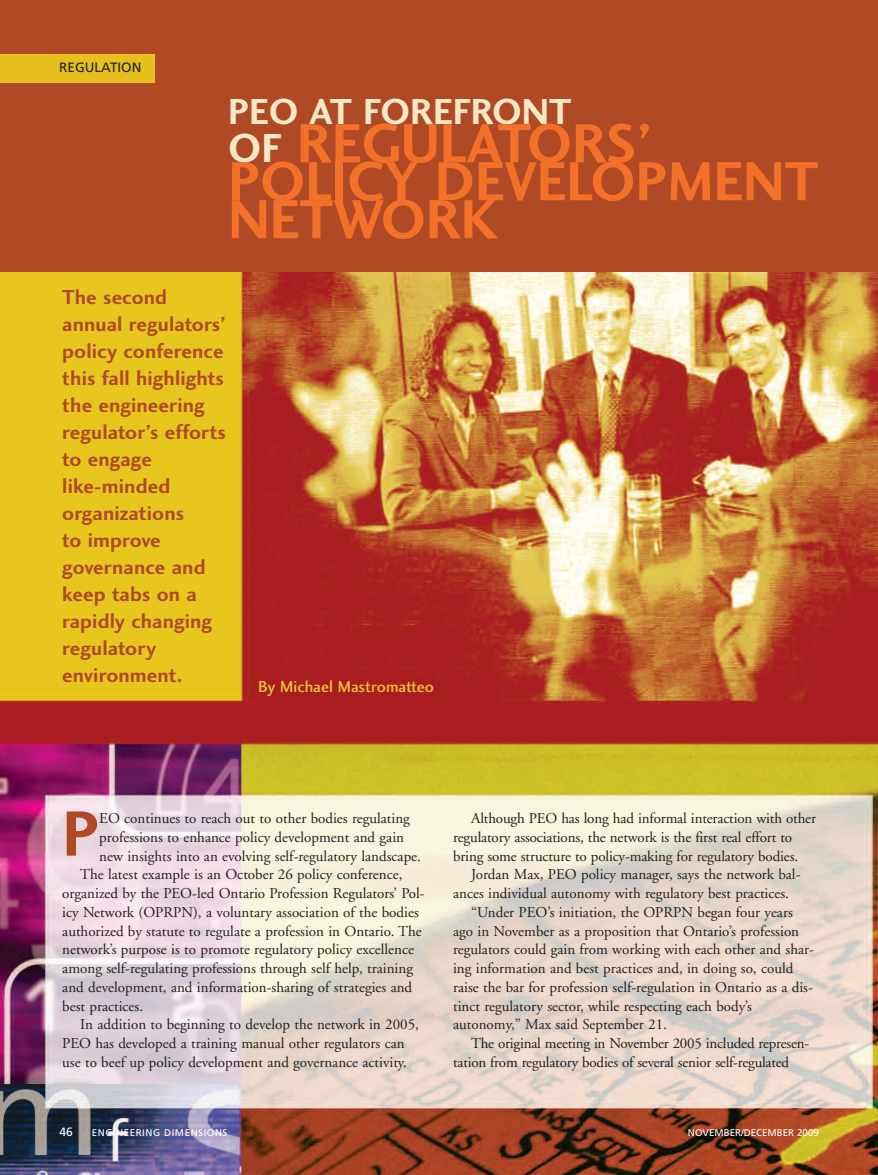
<style>
.page{position:relative;width:878px;height:1175px;background:#fff}
.page>*{position:absolute;margin:0;border:0;box-sizing:border-box;transform-origin:0 0}
.t1{font:66.15px "Charlotte Sans Bold Plain";color:#b04926}
.t2{font:57px "Charlotte Sans Bold Plain";color:#f37028}
.t3{font:37.5px "Charlotte Sans Bold Plain";color:#f4e8c5}
.t4{font:21px/27px "Charlotte Sans Bold Plain";letter-spacing:.005em;color:#b04926}
.t5{font:16.5px "Charlotte Sans Medium Plain";color:#e8c538}
.t6{font:15px/18.8px "Adobe Garamond";color:#231f20}
.t7{font:13.5px "Frutiger";color:#231f20}
.t8{font:12px "Frutiger";color:#fff}
.t9{font:9.75px "Frutiger";letter-spacing:.055em;color:#fff}
.t10{font:9.75px "Frutiger";color:#fff}
.s1{font-size:42px;color:#f4e8c5}
</style>
<div class="page">
<div style="left:0;top:0;width:878px;height:273px;background:#b04926"></div>
<div style="left:0;top:54px;width:155px;height:29px;background:#e6c11d"></div>
<img style="left:0;top:272px;width:878px;height:902px">
<p class="t7" style="left:59px;top:62px;width:84px">REGULATION</p>
<h3 class="t3" style="left:228px;top:98px;width:344px">PEO AT FOREFRONT</h3>
<h2 class="t2" style="left:228px;top:122px;width:426px"><span class="s1">OF</span> REGULATORS’</h2>
<h2 class="t2" style="left:228px;top:160px;width:591px">POLICY DEVELOPMENT</h2>
<h2 class="t2" style="left:228px;top:198px;width:272px">NETWORK</h2>
<h3 class="t4" style="left:62px;top:286px;width:165px">The second annual regulators’ policy conference this fall highlights the engineering regulator’s efforts to engage like-minded organizations<br>to improve governance and keep tabs on a rapidly changing regulatory environment.</h3>
<p class="t5" style="left:258px;top:680px;width:177px">By Michael Mastromatteo</p>
<h1 class="t1" style="left:62px;top:809px;width:39px">P</h1>
<p class="t6" style="left:99px;top:810px;width:312px">EO continues to reach out to other bodies regulating</p>
<p class="t6" style="left:99px;top:829px;width:306px">professions to enhance policy development and gain</p>
<p class="t6" style="left:99px;top:847px;width:323px">new insights into an evolving self-regulatory landscape.</p>
<p class="t6" style="left:80px;top:866px;width:324px">The latest example is an October 26 policy conference,</p>
<p class="t6" style="left:62px;top:885px;width:364px">organized by the PEO-led Ontario Profession Regulators’ Pol-</p>
<p class="t6" style="left:62px;top:904px;width:358px">icy Network (OPRPN), a voluntary association of the bodies</p>
<p class="t6" style="left:62px;top:922px;width:361px">authorized by statute to regulate a profession in Ontario. The</p>
<p class="t6" style="left:62px;top:941px;width:353px">network’s purpose is to promote regulatory policy excellence</p>
<p class="t6" style="left:62px;top:960px;width:352px">among self-regulating professions through self help, training</p>
<p class="t6" style="left:62px;top:979px;width:351px">and development, and information-sharing of strategies and</p>
<p class="t6" style="left:62px;top:997px;width:82px">best practices.</p>
<p class="t6" style="left:80px;top:1016px;width:340px">In addition to beginning to develop the network in 2005,</p>
<p class="t6" style="left:62px;top:1035px;width:344px">PEO has developed a training manual other regulators can</p>
<p class="t6" style="left:62px;top:1054px;width:346px">use to beef up policy development and governance activity.</p>
<p class="t6" style="left:453px;top:810px;width:364px;text-indent:18px">Although PEO has long had informal interaction with other regulatory associations, the network is the first real effort to bring some structure to policy-making for regulatory bodies.</p>
<p class="t6" style="left:471px;top:866px;width:331px">Jordan Max, PEO policy manager, says the network bal-</p>
<p class="t6" style="left:453px;top:885px;width:337px">ances individual autonomy with regulatory best practices.</p>
<p class="t6" style="left:471px;top:904px;width:323px">“Under PEO’s initiation, the OPRPN began four years</p>
<p class="t6" style="left:453px;top:922px;width:347px">ago in November as a proposition that Ontario’s profession</p>
<p class="t6" style="left:453px;top:941px;width:362px">regulators could gain from working with each other and shar-</p>
<p class="t6" style="left:453px;top:960px;width:342px">ing information and best practices and, in doing so, could</p>
<p class="t6" style="left:453px;top:979px;width:361px">raise the bar for profession self-regulation in Ontario as a dis-</p>
<p class="t6" style="left:453px;top:997px;width:300px">tinct regulatory sector, while respecting each body’s</p>
<p class="t6" style="left:453px;top:1016px;width:215px">autonomy,” Max said September 21.</p>
<p class="t6" style="left:471px;top:1035px;width:340px">The original meeting in November 2005 included represen-</p>
<p class="t6" style="left:453px;top:1054px;width:337px">tation from regulatory bodies of several senior self-regulated</p>
<p class="t8" style="left:59px;top:1126px;width:15px">46</p>
<p class="t9" style="left:92px;top:1128px;width:137px">ENGINEERING DIMENSIONS</p>
<p class="t10" style="left:688px;top:1128px;width:132px">NOVEMBER/DECEMBER 2009</p>
</div>
